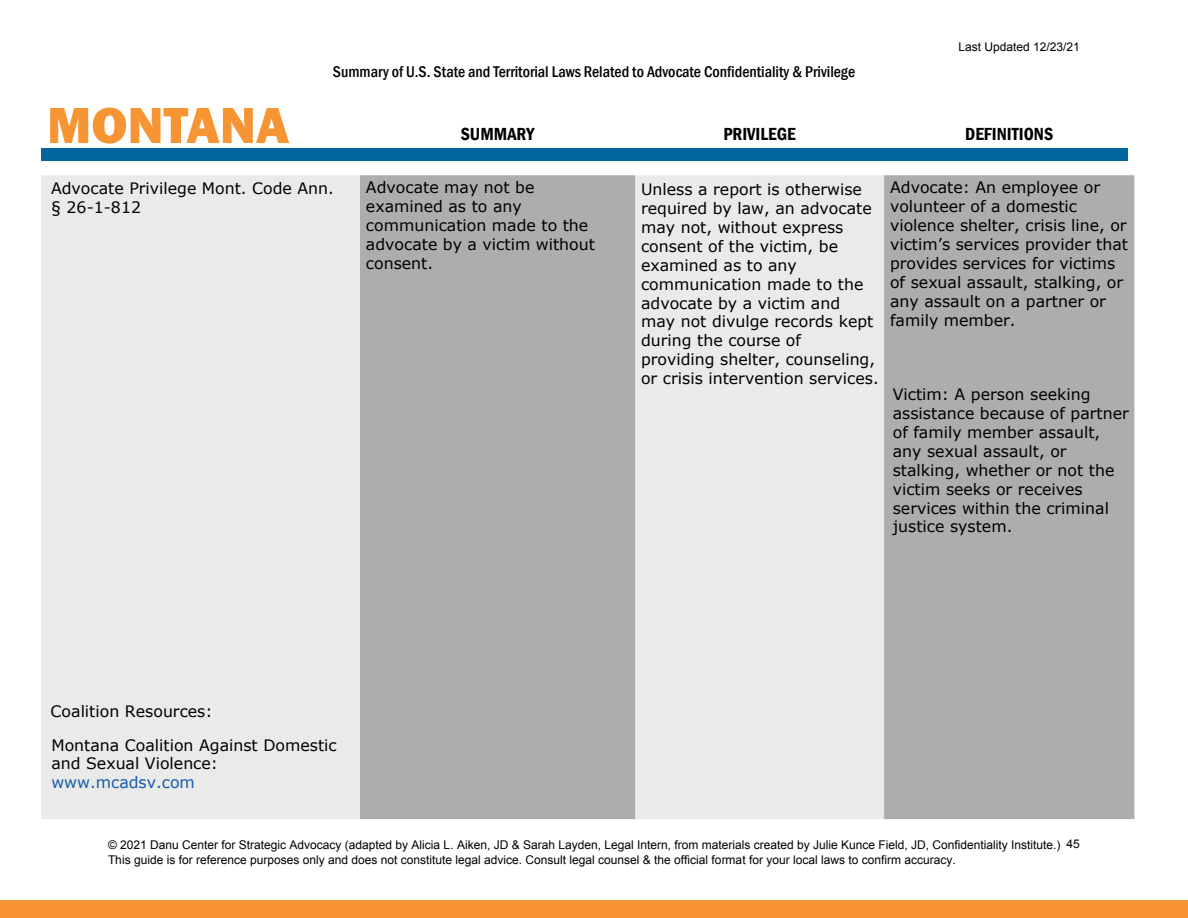
<style>
.page{position:relative;width:1188px;height:918px;background:#fff}
.page>*{position:absolute;margin:0;border:0;box-sizing:border-box;transform-origin:0 0}
.t1{font:800 52.5px "Franklin Gothic";color:#f79433}
.t2{font:600 condensed 18px "Franklin Gothic";color:#000}
.t3{font:500 condensed 16.05px "Franklin Gothic";color:#000}
.t4{font:15.75px/18.9px "Verdana";color:#000}
.t5{font:15.75px "Verdana";color:#155bab}
.t6{font:12px/14.4px "Arial";color:#000}
</style>
<div class="page">
<div style="left:0;top:900px;width:1188px;height:18px;background:#f79433"></div>
<div style="left:41px;top:175px;width:319px;height:644px;background:#eaeae9"></div>
<svg style="left:360px;top:175px;width:774px;height:644px;fill:#acaeae"></svg>
<div style="left:41px;top:148px;width:1086px;height:13px;background:#01669b"></div>
<h1 class="t1" style="left:47px;top:91px;width:244px">MONTANA</h1>
<p class="t3" style="left:333px;top:61px;width:524px">Summary of U.S. State and Territorial Laws Related to Advocate Confidentiality &amp; Privilege</p>
<p class="t6" style="left:959px;top:40px;width:123px">Last Updated 12/23/21</p>
<p class="t2" style="left:461px;top:122px;width:75px">SUMMARY</p>
<p class="t2" style="left:723px;top:122px;width:74px">PRIVILEGE</p>
<p class="t2" style="left:965px;top:122px;width:89px">DEFINITIONS</p>
<p class="t4" style="left:51px;top:179px;width:284px">Advocate Privilege Mont. Code Ann. § 26-1-812</p>
<p class="t4" style="left:366px;top:178px;width:231px">Advocate may not be examined as to any communication made to the advocate by a victim without consent.</p>
<p class="t4" style="left:641px;top:180px;width:239px">Unless a report is otherwise required by law, an advocate may not, without express consent of the victim, be examined as to any communication made to the advocate by a victim and<br>may not divulge records kept during the course of<br>providing shelter, counseling, or crisis intervention services.</p>
<p class="t4" style="left:890px;top:178px;width:240px">Advocate: An employee or volunteer of a domestic violence shelter, crisis line, or victim’s services provider that provides services for victims of sexual assault, stalking, or any assault on a partner or family member.</p>
<p class="t4" style="left:893px;top:385px;width:238px">Victim: A person seeking assistance because of partner of family member assault, any sexual assault, or stalking, whether or not the victim seeks or receives services within the criminal justice system.</p>
<p class="t4" style="left:51px;top:694px;width:288px;line-height:34px">Coalition Resources:<br>Montana Coalition Against Domestic</p>
<p class="t4" style="left:51px;top:755px;width:168px">and Sexual Violence:</p>
<p class="t5" style="left:51px;top:773px;width:145px">www.mcadsv.com</p>
<p class="t6" style="left:108px;top:838px;width:954px">© 2021 Danu Center for Strategic Advocacy (adapted by Alicia L. Aiken, JD &amp; Sarah Layden, Legal Intern, from materials created by Julie Kunce Field, JD, Confidentiality Institute.)<br>This guide is for reference purposes only and does not constitute legal advice. Consult legal counsel &amp; the official format for your local laws to confirm accuracy.</p>
<p class="t6" style="left:1067px;top:836px;width:15px">45</p>
</div>
